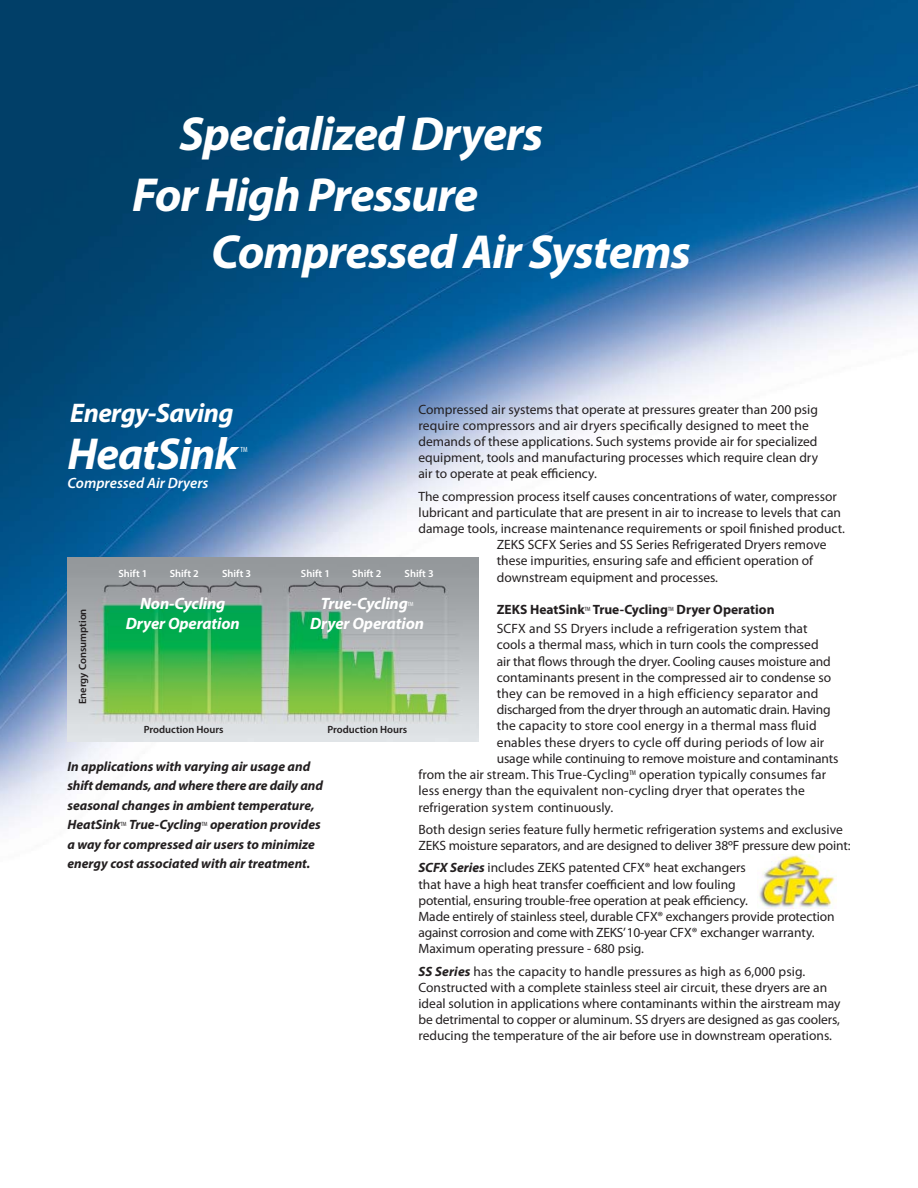
<style>
.page{position:relative;width:918px;height:1188px;background:#fff}
.page>*{position:absolute;margin:0;border:0;box-sizing:border-box;transform-origin:0 0}
.t1{font:italic 700 48px/61.5px "Myriad Pro";letter-spacing:-.02em;color:#fff}
.t2{font:italic 700 45px "Myriad Pro";letter-spacing:-.02em;color:#fff}
.t3{font:italic 700 27px "Myriad Pro";letter-spacing:-.02em;color:#fff}
.t4{font:italic 700 16.5px/19.5px "Myriad Pro";letter-spacing:-.01em;color:#fff;text-align:center}
.t5{font:italic 600 15px "Myriad Pro";color:#fff}
.t6{font:13.5px/16.2px "Myriad Pro";color:#231f20}
.t7{font:italic 700 13.5px/19.5px "Myriad Pro";color:#231f20}
.t8{font:13.5px "Myriad Pro";letter-spacing:-.02em;color:#231f20}
.t9{font:13.5px "Myriad Pro";letter-spacing:.02em;color:#231f20}
.t10{font:600 10.5px "Myriad Pro";color:#231f20}
.t11{font:600 10.5px "Myriad Pro";color:#fff}
.t12{font:condensed 7.5px "Myriad Pro";color:#fff}
.t13{font:condensed 6.15px "Myriad Pro";color:#fff}
.s1{font-weight:700}
.s2{font-weight:700;font-style:italic}
</style>
<div class="page">
<img style="left:0;top:0;width:918px;height:901px">
<img style="left:68px;top:557px;width:411px;height:184px">
<img style="left:758px;top:854px;width:78px;height:55px">
<h1 class="t1" style="left:132px;top:106px;width:412px;text-indent:47px">Specialized Dryers<br>For High Pressure</h1>
<h1 class="t1" style="left:211px;top:225px;width:481px">Compressed Air Systems</h1>
<h3 class="t3" style="left:70px;top:403px;width:165px">Energy-Saving</h3>
<h2 class="t2" style="left:68px;top:437px;width:172px">HeatSink</h2>
<p class="t12" style="left:241px;top:447px;width:9px">TM</p>
<p class="t5" style="left:68px;top:478px;width:143px">Compressed Air Dryers</p>
<p class="t6" style="left:419px;top:402px;width:401px">Compressed air systems that operate at pressures greater than 200 psig require compressors and air dryers specifically designed to meet the demands of these applications. Such systems provide air for specialized equipment, tools and manufacturing processes which require clean dry air to operate at peak efficiency.</p>
<p class="t6" style="left:419px;top:489px;width:420px">The compression process itself causes concentrations of water, compressor</p>
<p class="t6" style="left:419px;top:505px;width:424px">lubricant and particulate that are present in air to increase to levels that can</p>
<p class="t6" style="left:419px;top:521px;width:428px">damage tools, increase maintenance requirements or spoil finished product.</p>
<p class="t6" style="left:497px;top:538px;width:331px">ZEKS SCFX Series and SS Series Refrigerated Dryers remove</p>
<p class="t6" style="left:497px;top:554px;width:318px">these impurities, ensuring safe and efficient operation of</p>
<p class="t6" style="left:497px;top:570px;width:223px">downstream equipment and processes.</p>
<p class="t6" style="left:497px;top:601px;width:312px;line-height:19.2px"><span class="s1">ZEKS HeatSink</span><sup>TM</sup> <span class="s1">True-Cycling</span><sup>TM</sup> <span class="s1">Dryer Operation<br></span>SCFX and SS Dryers include a refrigeration system that</p>
<p class="t6" style="left:497px;top:638px;width:323px">cools a thermal mass, which in turn cools the compressed</p>
<p class="t6" style="left:497px;top:654px;width:336px">air that flows through the dryer. Cooling causes moisture and</p>
<p class="t6" style="left:497px;top:670px;width:336px">contaminants present in the compressed air to condense so</p>
<p class="t9" style="left:497px;top:688px;width:323px">they can be removed in a high efficiency separator and</p>
<p class="t8" style="left:497px;top:705px;width:335px">discharged from the dryer through an automatic drain. Having</p>
<p class="t6" style="left:497px;top:719px;width:321px">the capacity to store cool energy in a thermal mass fluid</p>
<p class="t6" style="left:497px;top:735px;width:329px">enables these dryers to cycle off during periods of low air</p>
<p class="t6" style="left:497px;top:751px;width:343px">usage while continuing to remove moisture and contaminants</p>
<p class="t6" style="left:419px;top:767px;width:409px">from the air stream. This True-Cycling<sup>TM</sup> operation typically consumes far</p>
<p class="t6" style="left:419px;top:784px;width:388px">less energy than the equivalent non-cycling dryer that operates the</p>
<p class="t6" style="left:419px;top:800px;width:196px">refrigeration system continuously.</p>
<p class="t6" style="left:419px;top:822px;width:434px">Both design series feature fully hermetic refrigeration systems and exclusive<br>ZEKS moisture separators, and are designed to deliver 38oF pressure dew point:</p>
<p class="t6" style="left:419px;top:861px;width:418px"><span class="s2">SCFX Series</span> includes ZEKS patented CFX® heat exchangers<br>that have a high heat transfer coefficient and low fouling<br>potential, ensuring trouble-free operation at peak efficiency.<br>Made entirely of stainless steel, durable CFX® exchangers provide protection against corrosion and come with ZEKS’ 10-year CFX® exchanger warranty.<br>Maximum operating pressure - 680 psig.</p>
<p class="t6" style="left:419px;top:964px;width:424px"><span class="s2">SS Series</span> has the capacity to handle pressures as high as 6,000 psig.<br>Constructed with a complete stainless steel air circuit, these dryers are an ideal solution in applications where contaminants within the airstream may be detrimental to copper or aluminum. SS dryers are designed as gas coolers, reducing the temperature of the air before use in downstream operations.</p>
<p class="t11" style="left:118px;top:570px;width:31px">Shift 1</p>
<p class="t11" style="left:170px;top:570px;width:31px">Shift 2</p>
<p class="t11" style="left:222px;top:570px;width:31px">Shift 3</p>
<p class="t11" style="left:301px;top:570px;width:31px">Shift 1</p>
<p class="t11" style="left:352px;top:570px;width:31px">Shift 2</p>
<p class="t11" style="left:405px;top:570px;width:31px">Shift 3</p>
<p class="t4" style="left:321px;top:595px;width:89px">True-Cycling</p>
<p class="t13" style="left:408px;top:601px;width:7px">TM</p>
<p class="t4" style="left:310px;top:614px;width:115px">Dryer Operation</p>
<p class="t4" style="left:126px;top:595px;width:115px">Non-Cycling<br>Dryer Operation</p>
<p class="t10" style="left:79px;top:704px;width:97px;rotate:-90deg">Energy Consumption</p>
<p class="t10" style="left:144px;top:725px;width:81px">Production Hours</p>
<p class="t10" style="left:327px;top:725px;width:81px">Production Hours</p>
<p class="t7" style="left:68px;top:757px;width:257px">In applications with varying air usage and shift demands, and where there are daily and seasonal changes in ambient temperature, HeatSink<sup>TM</sup> True-Cycling<sup>TM</sup> operation provides a way for compressed air users to minimize energy cost associated with air treatment.</p>
</div>
